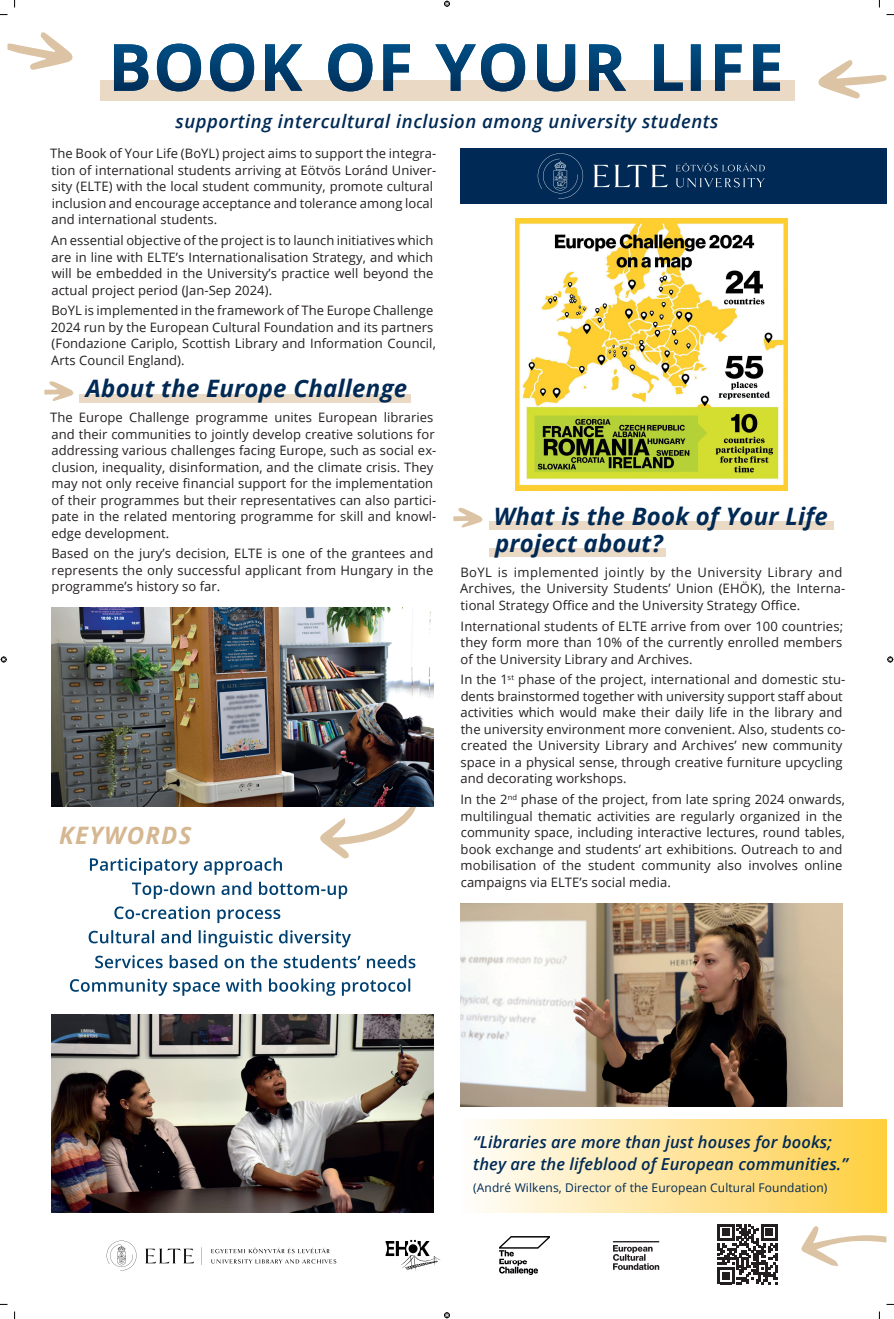
<style>
.page{position:relative;width:894px;height:1319px;background:#fff}
.page>*{position:absolute;margin:0;border:0;box-sizing:border-box;transform-origin:0 0}
.t1{font:italic 700 24px/27px "Open Sans";letter-spacing:.01em;color:#002a55}
.t2{font:italic 700 24px "Open Sans";letter-spacing:.05em;color:#d5b792}
.t3{font:italic 600 18.5px "Open Sans";letter-spacing:.03em;color:#002a55}
.t4{font:italic 600 16.5px/22px "Open Sans";letter-spacing:.005em;color:#002a55}
.t5{font:13px/16.5px "Open Sans";letter-spacing:.005em;color:#231f20}
.t6{font:12px "Open Sans";letter-spacing:.01em;color:#002a55}
</style>
<div class="page">
<svg style="left:801px;top:1226px;width:85px;height:40px"></svg>
<img style="left:460px;top:904px;width:382px;height:202px">
<div style="left:100px;top:80px;width:694px;height:21px;background:#e9d9c5"></div>
<div style="left:79px;top:394px;width:332px;height:9px;background:#e9d9c5"></div>
<div style="left:489px;top:521px;width:344px;height:9px;background:#e9d9c5"></div>
<div style="left:489px;top:549px;width:176px;height:8px;background:#e9d9c5"></div>
<svg style="left:114px;top:44px;width:666px;height:47px"></svg>
<div style="left:460px;top:1119px;width:426px;height:94px;background:linear-gradient(to right,#fefdfd,#ffce42)"></div>
<svg style="left:320px;top:807px;width:96px;height:51px"></svg>
<img style="left:515px;top:218px;width:273px;height:273px">
<svg style="left:8px;top:32px;width:65px;height:38px"></svg>
<svg style="left:818px;top:60px;width:68px;height:38px"></svg>
<svg style="left:70px;top:978px;width:340px;height:18px"></svg>
<svg style="left:95px;top:955px;width:320px;height:13px"></svg>
<svg style="left:89px;top:930px;width:262px;height:17px"></svg>
<svg style="left:114px;top:906px;width:166px;height:17px"></svg>
<svg style="left:132px;top:882px;width:215px;height:17px"></svg>
<svg style="left:90px;top:858px;width:192px;height:17px"></svg>
<svg style="left:44px;top:381px;width:29px;height:20px"></svg>
<svg style="left:453px;top:508px;width:29px;height:20px"></svg>
<svg style="left:717px;top:1224px;width:60px;height:60px"></svg>
<svg style="left:386px;top:1240px;width:55px;height:31px"></svg>
<img style="left:500px;top:1236px;width:49px;height:38px">
<svg style="left:613px;top:1241px;width:46px;height:29px"></svg>
<svg style="left:211px;top:1248px;width:119px;height:5px"></svg>
<svg style="left:211px;top:1259px;width:125px;height:5px"></svg>
<svg style="left:146px;top:1249px;width:48px;height:14px"></svg>
<svg style="left:107px;top:1241px;width:29px;height:29px"></svg>
<div style="left:460px;top:148px;width:426px;height:56px;background:#002a55"></div>
<svg style="left:594px;top:165px;width:74px;height:22px"></svg>
<svg style="left:538px;top:153px;width:45px;height:46px"></svg>
<svg style="left:676px;top:163px;width:89px;height:9px"></svg>
<svg style="left:676px;top:178px;width:89px;height:9px"></svg>
<img style="left:51px;top:1015px;width:382px;height:198px">
<img style="left:51px;top:607px;width:382px;height:200px">
<svg style="left:14px;top:0;width:2px;height:7px"></svg>
<svg style="left:14px;top:1311px;width:2px;height:8px"></svg>
<svg style="left:444px;top:1px;width:6px;height:6px"></svg>
<svg style="left:444px;top:1312px;width:6px;height:6px"></svg>
<svg style="left:1px;top:656px;width:6px;height:6px"></svg>
<svg style="left:887px;top:656px;width:6px;height:6px"></svg>
<h2 class="t3" style="left:175px;top:108px;width:544px">supporting intercultural inclusion among university students</h2>
<p class="t5" style="left:50px;top:145px;width:388px">The Book of Your Life (BoYL) project aims to support the integra&shy;tion of international students arriving at Eötvös Loránd Univer&shy;sity (ELTE) with the local student community, promote cultural inclusion and encourage acceptance and tolerance among local and international students.</p>
<p class="t5" style="left:51px;top:232px;width:384px;text-align:justify">An essential objective of the project is to launch initiatives which are in line with ELTE’s Internationalisation Strategy, and which will be embedded in the University’s practice well beyond the actual project period (Jan-Sep 2024).</p>
<p class="t5" style="left:51px;top:302px;width:387px">BoYL is implemented in the framework of The Europe Challenge 2024 run by the European Cultural Foundation and its partners (Fondazione Cariplo, Scottish Library and Information Council, Arts Council England).</p>
<h1 class="t1" style="left:86px;top:374px;width:323px">About the Europe Challenge</h1>
<p class="t5" style="left:50px;top:409px;width:388px">The Europe Challenge programme unites European libraries and their communities to jointly develop creative solutions for addressing various challenges facing Europe, such as social ex&shy;clusion, inequality, disinformation, and the climate crisis. They may not only receive financial support for the implementation of their programmes but their representatives can also partici&shy;pate in the related mentoring programme for skill and knowl&shy;edge development.</p>
<p class="t5" style="left:51px;top:545px;width:383px;text-align:justify">Based on the jury’s decision, ELTE is one of the grantees and represents the only successful applicant from Hungary in the programme’s history so far.</p>
<h1 class="t2" style="left:59px;top:818px;width:134px">KEYWORDS</h1>
<h1 class="t1" style="left:494px;top:502px;width:336px">What is the Book of Your Life project about?</h1>
<p class="t5" style="left:460px;top:563px;width:387px">BoYL is implemented jointly by the University Library and<br>Archives, the University Students’ Union (EHÖK), the Interna&shy;tional Strategy Office and the University Strategy Office.</p>
<p class="t5" style="left:460px;top:617px;width:384px;text-align:justify">International students of ELTE arrive from over 100 countries; they form more than 10% of the currently enrolled members of the University Library and Archives.</p>
<p class="t5" style="left:460px;top:671px;width:386px">In the 1<sup>st</sup> phase of the project, international and domestic stu&shy;dents brainstormed together with university support staff about activities which would make their daily life in the library and the university environment more convenient. Also, students co&shy;created the University Library and Archives’ new community space in a physical sense, through creative furniture upcycling and decorating workshops.</p>
<p class="t5" style="left:460px;top:791px;width:386px">In the 2<sup>nd</sup> phase of the project, from late spring 2024 onwards, multilingual thematic activities are regularly organized in the community space, including interactive lectures, round tables, book exchange and students’ art exhibitions. Outreach to and mobilisation of the student community also involves online campaigns via ELTE’s social media.</p>
<p class="t4" style="left:473px;top:1131px;width:376px">“Libraries are more than just houses for books; they are the lifeblood of European communities.”</p>
<p class="t6" style="left:473px;top:1179px;width:356px">(André Wilkens, Director of the European Cultural Foundation)</p>
</div>
